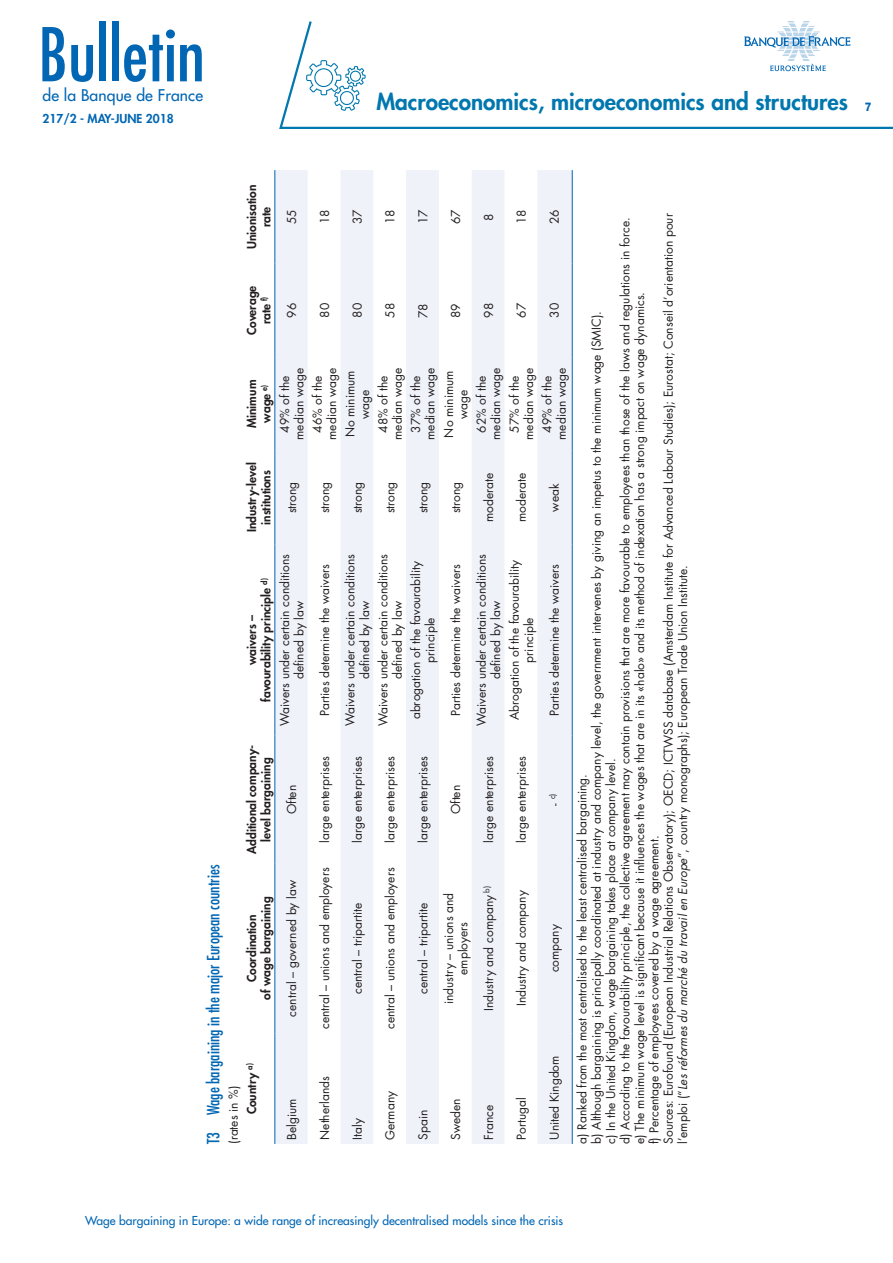
<style>
.page{position:relative;width:893px;height:1263px;background:#fff}
.page>*{position:absolute;margin:0;border:0;box-sizing:border-box;transform-origin:0 0}
.t1{font:condensed 72px "Futura Std";color:#0166b3}
.t2{font:800 22.5px "Futura Std";color:#0077ae}
.t3{font:condensed 16.5px "Futura Std";color:#0166b3}
.t4{font:500 15.75px "Futura Std";letter-spacing:.01em;color:#0166b3}
.t5{font:12px/14.4px "Futura Std";color:#231f20;text-align:center}
.t6{font:800 12px/14.4px "Futura Std";color:#231f20;text-align:center}
.t7{font:500 12px "Futura Std";color:#0166b3}
.t8{font:800 12px "Futura Std";color:#0166b3}
.t9{font:800 12px "Helvetica Neue LT Std";color:#0166b3;scale:.9 1}
.t10{font:7.8px "Futura Std";color:#231f20}
.s1{font-style:italic}
.s2{font-size:12px}
.s3{font-weight:800}
</style>
<div class="page">
<svg style="left:279px;top:21px;width:614px;height:108px"></svg>
<svg style="left:744px;top:22px;width:106px;height:49px"></svg>
<svg style="left:306px;top:60px;width:60px;height:51px"></svg>
<svg style="left:275px;top:170px;width:297px;height:974px;fill:#eff2f9"></svg>
<hr style="left:572px;top:1033px;width:1px;height:111px;background:#0166b3">
<hr style="left:572px;top:863px;width:1px;height:170px;background:#0166b3">
<hr style="left:572px;top:736px;width:1px;height:127px;background:#0166b3">
<hr style="left:572px;top:544px;width:1px;height:192px;background:#0166b3">
<hr style="left:572px;top:451px;width:1px;height:93px;background:#0166b3">
<hr style="left:572px;top:357px;width:1px;height:94px;background:#0166b3">
<hr style="left:572px;top:264px;width:1px;height:93px;background:#0166b3">
<hr style="left:572px;top:170px;width:1px;height:94px;background:#0166b3">
<hr style="left:274px;top:1033px;width:1px;height:111px;background:#0166b3">
<hr style="left:274px;top:863px;width:1px;height:170px;background:#0166b3">
<hr style="left:274px;top:736px;width:1px;height:127px;background:#0166b3">
<hr style="left:274px;top:544px;width:1px;height:192px;background:#0166b3">
<hr style="left:274px;top:451px;width:1px;height:93px;background:#0166b3">
<hr style="left:274px;top:357px;width:1px;height:94px;background:#0166b3">
<hr style="left:274px;top:264px;width:1px;height:93px;background:#0166b3">
<hr style="left:274px;top:170px;width:1px;height:94px;background:#0166b3">
<h1 class="t1" style="left:38px;top:12px;width:168px">Bulletin</h1>
<h3 class="t4" style="left:43px;top:86px;width:162px">de la Banque de France</h3>
<p class="t8" style="left:43px;top:111px;width:133px">217/2 - MAY-JUNE 2018</p>
<h2 class="t2" style="left:376px;top:88px;width:473px">Macroeconomics, microeconomics and structures</h2>
<p class="t9" style="left:865px;top:99px;width:9px">7</p>
<p class="t6" style="left:245px;top:249px;width:66px;rotate:-90deg">Unionisation rate</p>
<p class="t5" style="left:350px;top:224px;width:16px;rotate:-90deg">37</p>
<p class="t5" style="left:416px;top:224px;width:16px;rotate:-90deg">17</p>
<p class="t5" style="left:449px;top:224px;width:16px;rotate:-90deg">67</p>
<p class="t5" style="left:547px;top:224px;width:16px;rotate:-90deg">26</p>
<p class="t5" style="left:575px;top:1144px;width:932px;text-align:left;rotate:-90deg">a) Ranked from the most centralised to the least centralised bargaining.<br>b) Although bargaining is principally coordinated at industry and company level, the government intervenes by giving an impetus to the minimum wage (SMIC).<br>c) In the United Kingdom, wage bargaining takes place at company level.<br>d) According to the favourability principle, the collective agreement may contain provisions that are more favourable to employees than those of the laws and regulations in force. e) The minimum wage level is significant because it influences the wages that are in its «halo» and its method of indexation has a strong impact on wage dynamics.<br>f) Percentage of employees covered by a wage agreement.<br>Sources: Eurofound (European Industrial Relations Observatory); OECD; ICTWSS database (Amsterdam Institute for Advanced Labour Studies); Eurostat; Conseil d’orientation pour l’emploi (“<span class="s1">Les réformes du marché du travail en Europe</span>”, country monographs); European Trade Union Institute.</p>
<p class="t5" style="left:514px;top:224px;width:16px;rotate:-90deg">18</p>
<p class="t5" style="left:318px;top:224px;width:16px;rotate:-90deg">18</p>
<p class="t5" style="left:383px;top:224px;width:16px;rotate:-90deg">18</p>
<p class="t5" style="left:285px;top:224px;width:16px;rotate:-90deg">55</p>
<p class="t5" style="left:482px;top:221px;width:9px;rotate:-90deg">8</p>
<p class="t6" style="left:245px;top:335px;width:51px;rotate:-90deg">Coverage rate <sup>f)</sup></p>
<p class="t5" style="left:514px;top:318px;width:16px;rotate:-90deg">67</p>
<p class="t5" style="left:547px;top:318px;width:16px;rotate:-90deg">30</p>
<p class="t5" style="left:318px;top:318px;width:16px;rotate:-90deg">80</p>
<p class="t5" style="left:350px;top:318px;width:16px;rotate:-90deg">80</p>
<p class="t5" style="left:285px;top:318px;width:16px;rotate:-90deg">96</p>
<p class="t5" style="left:449px;top:318px;width:16px;rotate:-90deg">89</p>
<p class="t5" style="left:482px;top:318px;width:16px;rotate:-90deg">98</p>
<p class="t5" style="left:383px;top:318px;width:16px;rotate:-90deg">58</p>
<p class="t5" style="left:416px;top:318px;width:16px;rotate:-90deg">78</p>
<p class="t5" style="left:507px;top:440px;width:73px;rotate:-90deg">57% of the median wage</p>
<p class="t5" style="left:474px;top:440px;width:73px;rotate:-90deg">62% of the median wage</p>
<p class="t5" style="left:540px;top:440px;width:73px;rotate:-90deg">49% of the median wage</p>
<p class="t5" style="left:278px;top:440px;width:73px;rotate:-90deg">49% of the median wage</p>
<p class="t5" style="left:310px;top:440px;width:73px;rotate:-90deg">46% of the median wage</p>
<p class="t5" style="left:376px;top:440px;width:73px;rotate:-90deg">48% of the median wage</p>
<p class="t5" style="left:409px;top:440px;width:73px;rotate:-90deg">37% of the median wage</p>
<p class="t5" style="left:343px;top:437px;width:68px;rotate:-90deg">No minimum wage</p>
<p class="t5" style="left:442px;top:437px;width:68px;rotate:-90deg">No minimum wage</p>
<p class="t6" style="left:245px;top:428px;width:50px;rotate:-90deg">Minimum wage <sup>e)</sup></p>
<p class="t6" style="left:245px;top:532px;width:71px;rotate:-90deg">Industry-level institutions</p>
<p class="t5" style="left:514px;top:522px;width:51px;rotate:-90deg">moderate</p>
<p class="t5" style="left:482px;top:522px;width:51px;rotate:-90deg">moderate</p>
<p class="t5" style="left:285px;top:513px;width:33px;rotate:-90deg">strong</p>
<p class="t5" style="left:318px;top:513px;width:33px;rotate:-90deg">strong</p>
<p class="t5" style="left:350px;top:513px;width:33px;rotate:-90deg">strong</p>
<p class="t5" style="left:383px;top:513px;width:33px;rotate:-90deg">strong</p>
<p class="t5" style="left:416px;top:513px;width:33px;rotate:-90deg">strong</p>
<p class="t5" style="left:449px;top:513px;width:33px;rotate:-90deg">strong</p>
<p class="t5" style="left:547px;top:511px;width:29px;rotate:-90deg">weak</p>
<p class="t5" style="left:278px;top:726px;width:173px;rotate:-90deg">Waivers under certain conditions defined by law</p>
<p class="t5" style="left:474px;top:726px;width:173px;rotate:-90deg">Waivers under certain conditions defined by law</p>
<p class="t5" style="left:343px;top:726px;width:173px;rotate:-90deg">Waivers under certain conditions defined by law</p>
<p class="t5" style="left:376px;top:726px;width:173px;rotate:-90deg">Waivers under certain conditions defined by law</p>
<p class="t5" style="left:507px;top:720px;width:162px;rotate:-90deg">Abrogation of the favourability principle</p>
<p class="t5" style="left:409px;top:719px;width:160px;rotate:-90deg">abrogation of the favourability principle</p>
<p class="t5" style="left:547px;top:716px;width:153px;rotate:-90deg">Parties determine the waivers</p>
<p class="t5" style="left:318px;top:716px;width:153px;rotate:-90deg">Parties determine the waivers</p>
<p class="t5" style="left:449px;top:716px;width:153px;rotate:-90deg">Parties determine the waivers</p>
<p class="t6" style="left:245px;top:702px;width:125px;rotate:-90deg">waivers –<br>favourability principle <sup>d)</sup></p>
<p class="t6" style="left:245px;top:854px;width:110px;rotate:-90deg">Additional company&shy;level bargaining</p>
<p class="t5" style="left:514px;top:842px;width:88px;rotate:-90deg">large enterprises</p>
<p class="t5" style="left:482px;top:842px;width:88px;rotate:-90deg">large enterprises</p>
<p class="t5" style="left:318px;top:842px;width:88px;rotate:-90deg">large enterprises</p>
<p class="t5" style="left:350px;top:842px;width:88px;rotate:-90deg">large enterprises</p>
<p class="t5" style="left:383px;top:842px;width:88px;rotate:-90deg">large enterprises</p>
<p class="t5" style="left:416px;top:843px;width:88px;rotate:-90deg">large enterprises</p>
<p class="t5" style="left:285px;top:814px;width:31px;rotate:-90deg">Often</p>
<p class="t5" style="left:449px;top:814px;width:31px;rotate:-90deg">Often</p>
<p class="t10" style="left:547px;top:805px;width:14px;rotate:-90deg"><span class="s2">-</span> c)</p>
<h3 class="t3" style="left:203px;top:1144px;width:281px;rotate:-90deg">T3 Wage bargaining in the major European countries</h3>
<p class="t5" style="left:318px;top:1029px;width:163px;rotate:-90deg">central – unions and employers</p>
<p class="t5" style="left:383px;top:1029px;width:163px;rotate:-90deg">central – unions and employers</p>
<p class="t5" style="left:285px;top:1016px;width:138px;rotate:-90deg">central – governed by law</p>
<p class="t5" style="left:482px;top:1011px;width:127px;rotate:-90deg">Industry and company <sup>b)</sup></p>
<p class="t5" style="left:514px;top:1006px;width:117px;rotate:-90deg">Industry and company</p>
<p class="t5" style="left:442px;top:1004px;width:113px;rotate:-90deg">industry – unions and employers</p>
<p class="t6" style="left:245px;top:1000px;width:105px;rotate:-90deg">Coordination<br>of wage bargaining</p>
<p class="t5" style="left:350px;top:994px;width:93px;rotate:-90deg">central – tripartite</p>
<p class="t5" style="left:416px;top:994px;width:93px;rotate:-90deg">central – tripartite</p>
<p class="t5" style="left:547px;top:972px;width:49px;rotate:-90deg">company</p>
<p class="t5" style="left:547px;top:1140px;width:86px;rotate:-90deg">United Kingdom</p>
<p class="t5" style="left:224px;top:1114px;width:53px;line-height:18.5px;text-align:left;text-indent:-30px;rotate:-90deg">(rates in %)<br><span class="s3">Country</span> <sup>a)</sup></p>
<p class="t5" style="left:318px;top:1140px;width:65px;rotate:-90deg">Netherlands</p>
<p class="t5" style="left:383px;top:1140px;width:50px;rotate:-90deg">Germany</p>
<p class="t5" style="left:514px;top:1140px;width:44px;rotate:-90deg">Portugal</p>
<p class="t5" style="left:449px;top:1140px;width:43px;rotate:-90deg">Sweden</p>
<p class="t5" style="left:285px;top:1140px;width:43px;rotate:-90deg">Belgium</p>
<p class="t5" style="left:482px;top:1140px;width:36px;rotate:-90deg">France</p>
<p class="t5" style="left:416px;top:1140px;width:32px;rotate:-90deg">Spain</p>
<p class="t5" style="left:350px;top:1140px;width:23px;rotate:-90deg">Italy</p>
<p class="t7" style="left:85px;top:1213px;width:480px">Wage bargaining in Europe: a wide range of increasingly decentralised models since the crisis</p>
</div>
